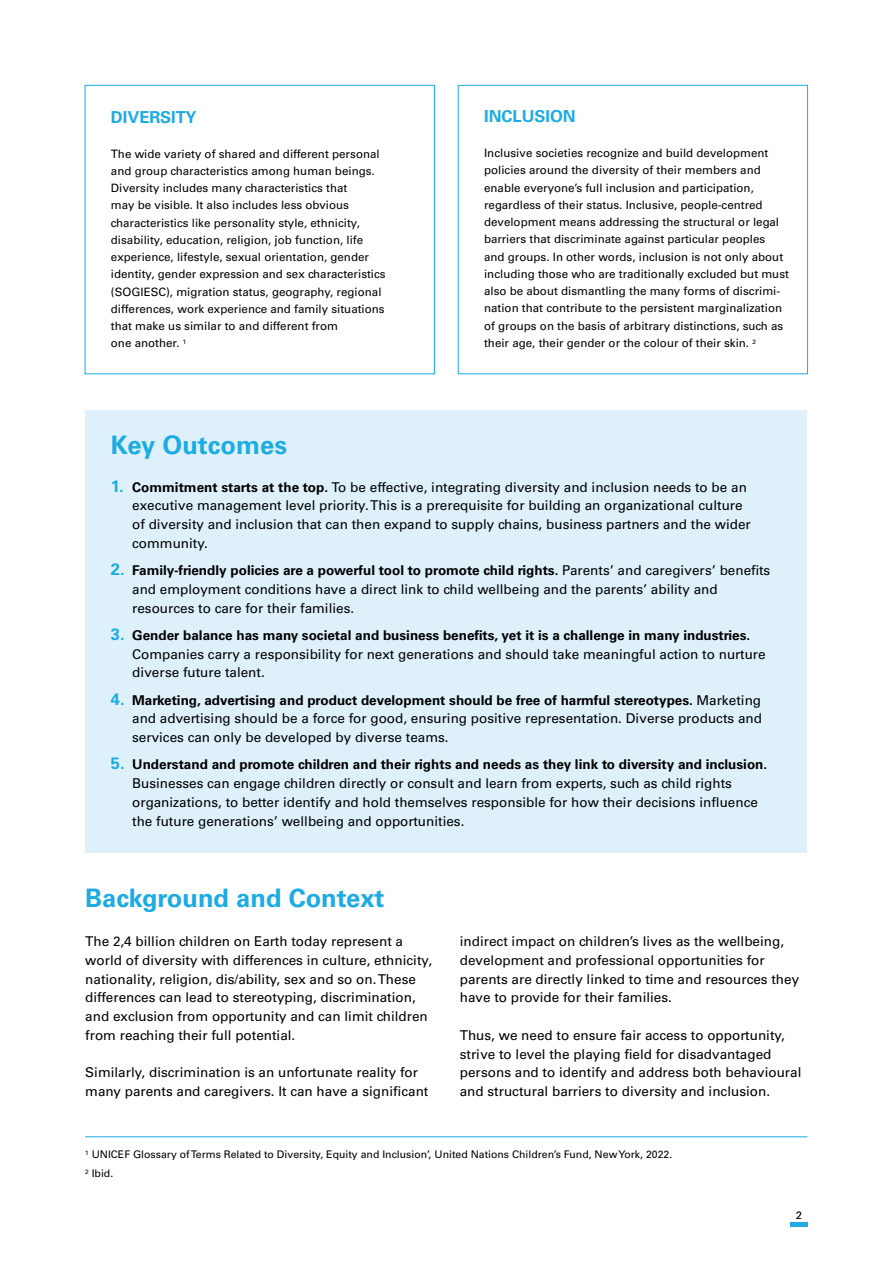
<style>
.page{position:relative;width:893px;height:1263px;background:#fff}
.page>*{position:absolute;margin:0;border:0;box-sizing:border-box;transform-origin:0 0}
.t1{font:700 25.5px "Univers LT Std";color:#1cabe3}
.t2{font:700 16.5px "Univers LT Std";color:#1cabe3}
.t3{font:13.5px/18.8px "Univers LT Std";color:#000}
.t4{font:11.55px/17.2px "Univers LT Std";color:#000}
.t5{font:10.5px/18.8px "Univers LT Std";color:#000}
.t6{font:300 10.5px "Univers LT Std";color:#000}
.s1{font-size:10.5px}
.s2{font-weight:700;font-size:16.5px;color:#1cabe3}
.s3{font-weight:700}
</style>
<div class="page">
<hr style="left:85px;top:1136px;width:722px;height:1px;background:#1cabe3">
<hr style="left:790px;top:1222px;width:17px;height:4px;background:#22aae2">
<div style="left:85px;top:85px;width:350px;height:289px;border:1px solid #1cabe3"></div>
<div style="left:458px;top:85px;width:350px;height:289px;border:1px solid #1cabe3"></div>
<div style="left:85px;top:410px;width:722px;height:442px;background:#def1fb"></div>
<p class="t2" style="left:111px;top:108px;width:87px">DIVERSITY</p>
<p class="t4" style="left:111px;top:145px;width:276px">The wide variety of shared and different personal and group characteristics among human beings.<br>Diversity includes many characteristics that<br>may be visible. It also includes less obvious characteristics like personality style, ethnicity, disability, education, religion, job function, life experience, lifestyle, sexual orientation, gender identity, gender expression and sex characteristics (SOGIESC), migration status, geography, regional differences, work experience and family situations that make us similar to and different from<br>one another. <span class="s1">¹</span></p>
<p class="t2" style="left:484px;top:107px;width:93px">INCLUSION</p>
<p class="t4" style="left:484px;top:144px;width:306px">Inclusive societies recognize and build development policies around the diversity of their members and enable everyone’s full inclusion and participation, regardless of their status. Inclusive, people-centred development means addressing the structural or legal barriers that discriminate against particular peoples<br>and groups. In other words, inclusion is not only about including those who are traditionally excluded but must also be about dismantling the many forms of discrimi&shy;nation that contribute to the persistent marginalization of groups on the basis of arbitrary distinctions, such as their age, their gender or the colour of their skin. <span class="s1">²</span></p>
<h1 class="t1" style="left:111px;top:430px;width:178px">Key Outcomes</h1>
<p class="t3" style="left:132px;top:477px;width:620px;text-indent:-21px"><span class="s2">1.</span> <span class="s3">Commitment starts at the top.</span> To be effective, integrating diversity and inclusion needs to be an executive management level priority. This is a prerequisite for building an organizational culture of diversity and inclusion that can then expand to supply chains, business partners and the wider community.</p>
<p class="t3" style="left:132px;top:561px;width:640px;text-indent:-21px"><span class="s2">2.</span> <span class="s3">Family-friendly policies are a powerful tool to promote child rights.</span> Parents’ and caregivers’ benefits and employment conditions have a direct link to child wellbeing and the parents’ ability and resources to care for their families.</p>
<p class="t3" style="left:132px;top:626px;width:635px;text-indent:-21px"><span class="s2">3.</span> <span class="s3">Gender balance has many societal and business benefits, yet it is a challenge in many industries.<br></span>Companies carry a responsibility for next generations and should take meaningful action to nurture diverse future talent.</p>
<p class="t3" style="left:132px;top:690px;width:631px;text-align:justify;text-indent:-21px"><span class="s2">4.</span> <span class="s3">Marketing, advertising and product development should be free of harmful stereotypes.</span> Marketing and advertising should be a force for good, ensuring positive representation. Diverse products and services can only be developed by diverse teams.</p>
<p class="t3" style="left:132px;top:755px;width:637px;text-indent:-21px"><span class="s2">5.</span> <span class="s3">Understand and promote children and their rights and needs as they link to diversity and inclusion.<br></span>Businesses can engage children directly or consult and learn from experts, such as child rights organizations, to better identify and hold themselves responsible for how their decisions influence the future generations’ wellbeing and opportunities.</p>
<h1 class="t1" style="left:85px;top:883px;width:301px">Background and Context</h1>
<p class="t3" style="left:85px;top:932px;width:348px">The 2,4 billion children on Earth today represent a world of diversity with differences in culture, ethnicity, nationality, religion, dis/ability, sex and so on. These differences can lead to stereotyping, discrimination, and exclusion from opportunity and can limit children from reaching their full potential.</p>
<p class="t3" style="left:85px;top:1063px;width:345px">Similarly, discrimination is an unfortunate reality for many parents and caregivers. It can have a significant</p>
<p class="t3" style="left:460px;top:932px;width:341px">indirect impact on children’s lives as the wellbeing, development and professional opportunities for parents are directly linked to time and resources they have to provide for their families.</p>
<p class="t3" style="left:460px;top:1026px;width:343px">Thus, we need to ensure fair access to opportunity, strive to level the playing field for disadvantaged persons and to identify and address both behavioural and structural barriers to diversity and inclusion.</p>
<p class="t5" style="left:85px;top:1145px;width:588px">¹ UNICEF Glossary of Terms Related to Diversity, Equity and Inclusion’, United Nations Children’s Fund, New York, 2022.<br>² Ibid.</p>
<p class="t6" style="left:796px;top:1208px;width:7px">2</p>
</div>
